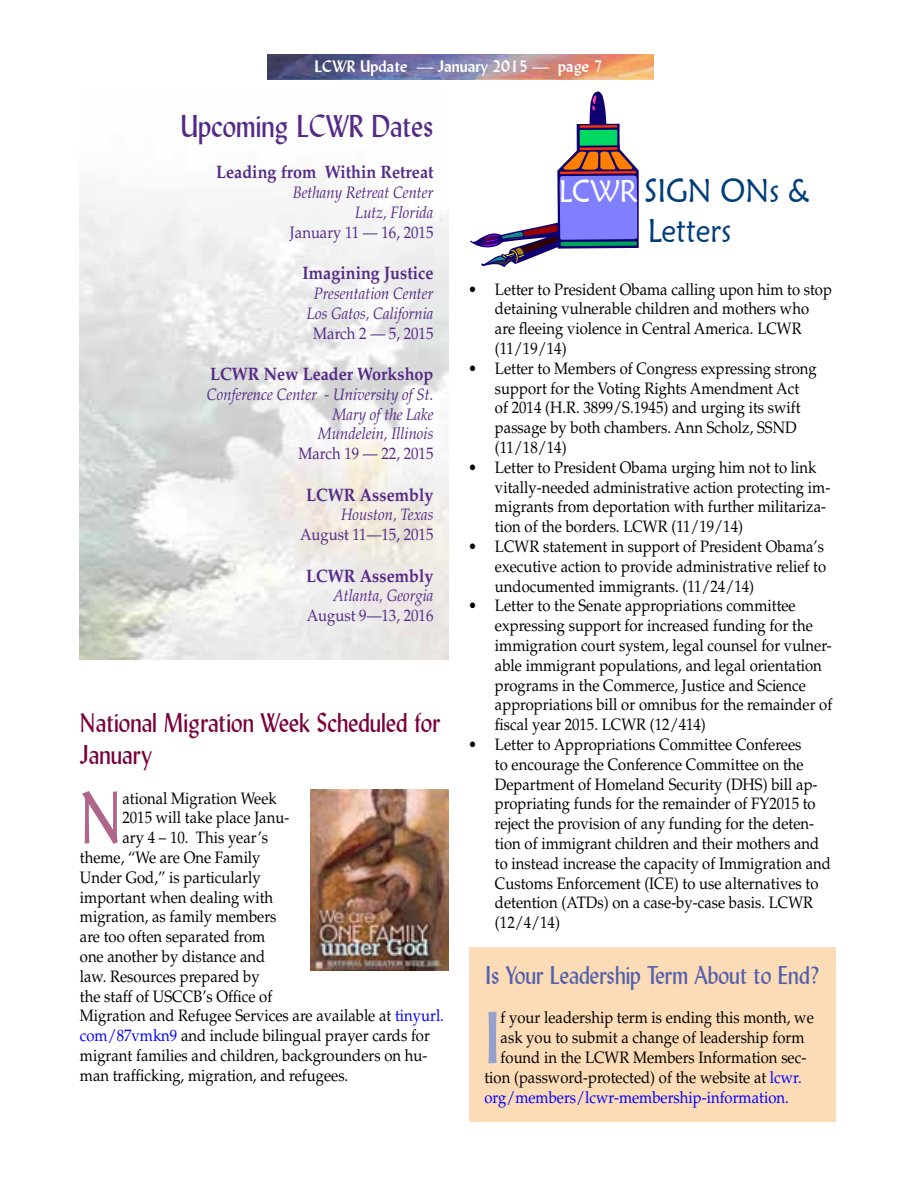
<style>
.page{position:relative;width:918px;height:1188px;background:#fff}
.page>*{position:absolute;margin:0;border:0;box-sizing:border-box;transform-origin:0 0}
.t1{font:72.45px "Lydian BT";color:#af668a;scale:.9 1}
.t2{font:72.45px "Lydian BT";color:#97a0cd;scale:.9 1}
.t3{font:33px/39.6px "Maiandra GD";color:#003d79;text-align:center;scale:.9 1}
.t4{font:31.5px "Lydian BT";color:#552988;scale:.9 1}
.t5{font:27px/32.4px "Lydian BT";color:#7a003c;scale:.9 1}
.t6{font:25.5px "Lydian BT";color:#5261ac;scale:.9 1}
.t7{font:700 18px "Palatino LT Std";color:#552988;scale:.9 1}
.t8{font:16.5px/19.8px "Palatino LT Std";color:#000;scale:.9 1}
.t9{font:italic 16.5px/19.8px "Palatino LT Std";color:#552988;text-align:right;scale:.9 1}
.t10{font:16.5px "Palatino LT Std";color:#552988;scale:.9 1}
.t11{font:16.5px "Palatino LT Std";color:#00f;scale:.9 1}
.t12{font:700 16.5px "Lydian BT";color:#fff}
.s1{font-size:31.5px;color:#fff}
.s2{color:#00f}
</style>
<div class="page">
<img style="left:268px;top:54px;width:386px;height:26px">
<img style="left:80px;top:184px;width:369px;height:475px">
<img style="left:310px;top:790px;width:139px;height:181px">
<svg style="left:470px;top:91px;width:169px;height:176px"></svg>
<hr style="left:580px;top:125px;width:37px;height:3px;background:#f30">
<hr style="left:580px;top:147px;width:37px;height:3px;background:#f30">
<div style="left:580px;top:130px;width:37px;height:16px;background:#00d961"></div>
<div style="left:469px;top:947px;width:367px;height:175px;background:#fcdbb7"></div>
<p class="t12" style="left:315px;top:56px;width:290px">LCWR Update — January 2015 — page 7</p>
<h3 class="t4" style="left:180px;top:107px;width:283px">Upcoming LCWR Dates</h3>
<p class="t7" style="left:216px;top:162px;width:243px">Leading from Within Retreat</p>
<p class="t9" style="left:293px;top:183px;width:158px">Bethany Retreat Center<br>Lutz, Florida</p>
<p class="t10" style="left:290px;top:222px;width:161px">January 11 — 16, 2015</p>
<p class="t7" style="left:303px;top:263px;width:147px">Imagining Justice</p>
<p class="t9" style="left:307px;top:284px;width:142px;text-align:center">Presentation Center<br>Los Gatos, California</p>
<p class="t10" style="left:313px;top:323px;width:135px">March 2 — 5, 2015</p>
<p class="t7" style="left:210px;top:363px;width:250px">LCWR New Leader Workshop</p>
<p class="t9" style="left:207px;top:385px;width:253px">Conference Center - University of St.<br>Mary of the Lake<br>Mundelein, Illinois</p>
<p class="t10" style="left:298px;top:444px;width:152px">March 19 — 22, 2015</p>
<p class="t7" style="left:306px;top:484px;width:143px">LCWR Assembly</p>
<p class="t9" style="left:341px;top:505px;width:104px">Houston, Texas</p>
<p class="t10" style="left:300px;top:525px;width:150px">August 11—15, 2015</p>
<p class="t7" style="left:306px;top:565px;width:143px">LCWR Assembly</p>
<p class="t9" style="left:333px;top:586px;width:113px">Atlanta, Georgia</p>
<p class="t10" style="left:307px;top:606px;width:142px">August 9—13, 2016</p>
<h2 class="t3" style="left:559px;top:170px;width:279px"><span class="s1">LCWR</span> SIGN ONs &amp;<br>Letters</h2>
<p class="t8" style="left:495px;top:279px;width:376px;text-indent:-27px">• Letter to President Obama calling upon him to stop detaining vulnerable children and mothers who are fleeing violence in Central America. LCWR (11/19/14)</p>
<p class="t8" style="left:495px;top:359px;width:359px;text-indent:-27px">• Letter to Members of Congress expressing strong support for the Voting Rights Amendment Act<br>of 2014 (H.R. 3899/S.1945) and urging its swift passage by both chambers. Ann Scholz, SSND (11/18/14)</p>
<p class="t8" style="left:495px;top:458px;width:374px;text-indent:-27px">• Letter to President Obama urging him not to link vitally-needed administrative action protecting im&shy;migrants from deportation with further militariza&shy;tion of the borders. LCWR (11/19/14)</p>
<p class="t8" style="left:495px;top:537px;width:369px;text-indent:-27px">• LCWR statement in support of President Obama’s executive action to provide administrative relief to undocumented immigrants. (11/24/14)</p>
<p class="t8" style="left:495px;top:596px;width:376px;text-indent:-27px">• Letter to the Senate appropriations committee expressing support for increased funding for the immigration court system, legal counsel for vulner&shy;able immigrant populations, and legal orientation programs in the Commerce, Justice and Science appropriations bill or omnibus for the remainder of fiscal year 2015. LCWR (12/414)</p>
<p class="t8" style="left:495px;top:735px;width:375px;text-indent:-27px">• Letter to Appropriations Committee Conferees<br>to encourage the Conference Committee on the Department of Homeland Security (DHS) bill ap&shy;propriating funds for the remainder of FY2015 to reject the provision of any funding for the deten&shy;tion of immigrant children and their mothers and to instead increase the capacity of Immigration and Customs Enforcement (ICE) to use alternatives to detention (ATDs) on a case-by-case basis. LCWR (12/4/14)</p>
<h3 class="t6" style="left:485px;top:959px;width:373px">Is Your Leadership Term About to End?</h3>
<h1 class="t2" style="left:484px;top:993px;width:19px">I</h1>
<p class="t8" style="left:501px;top:1008px;width:349px">f your leadership term is ending this month, we</p>
<h3 class="t5" style="left:80px;top:706px;width:402px">National Migration Week Scheduled for<br>January</h3>
<h1 class="t1" style="left:80px;top:773px;width:49px">N</h1>
<p class="t8" style="left:122px;top:788px;width:173px">ational Migration Week</p>
<p class="t8" style="left:122px;top:808px;width:187px">2015 will take place Janu-</p>
<p class="t8" style="left:122px;top:828px;width:163px">ary 4 – 10. This year’s</p>
<p class="t8" style="left:80px;top:848px;width:202px">theme, “We are One Family</p>
<p class="t8" style="left:80px;top:868px;width:202px">Under God,” is particularly</p>
<p class="t8" style="left:80px;top:887px;width:216px">important when dealing with</p>
<p class="t8" style="left:80px;top:907px;width:220px">migration, as family members</p>
<p class="t8" style="left:80px;top:927px;width:208px">are too often separated from</p>
<p class="t8" style="left:80px;top:947px;width:207px">one another by distance and</p>
<p class="t8" style="left:80px;top:967px;width:201px">law. Resources prepared by</p>
<p class="t8" style="left:80px;top:986px;width:215px">the staff of USCCB’s Office of</p>
<p class="t8" style="left:80px;top:1006px;width:406px">Migration and Refugee Services are available at <span class="s2">tinyurl.</span></p>
<p class="t8" style="left:80px;top:1026px;width:390px"><span class="s2">com/87vmkn9</span> and include bilingual prayer cards for</p>
<p class="t8" style="left:80px;top:1046px;width:388px">migrant families and children, backgrounders on hu-</p>
<p class="t8" style="left:80px;top:1066px;width:300px">man trafficking, migration, and refugees.</p>
<p class="t8" style="left:501px;top:1028px;width:339px">ask you to submit a change of leadership form</p>
<p class="t8" style="left:501px;top:1048px;width:341px">found in the LCWR Members Information sec-</p>
<p class="t8" style="left:484px;top:1068px;width:354px">tion (password-protected) of the website at <span class="s2">lcwr.</span></p>
<p class="t11" style="left:484px;top:1087px;width:340px">org/members/lcwr-membership-information.</p>
</div>
